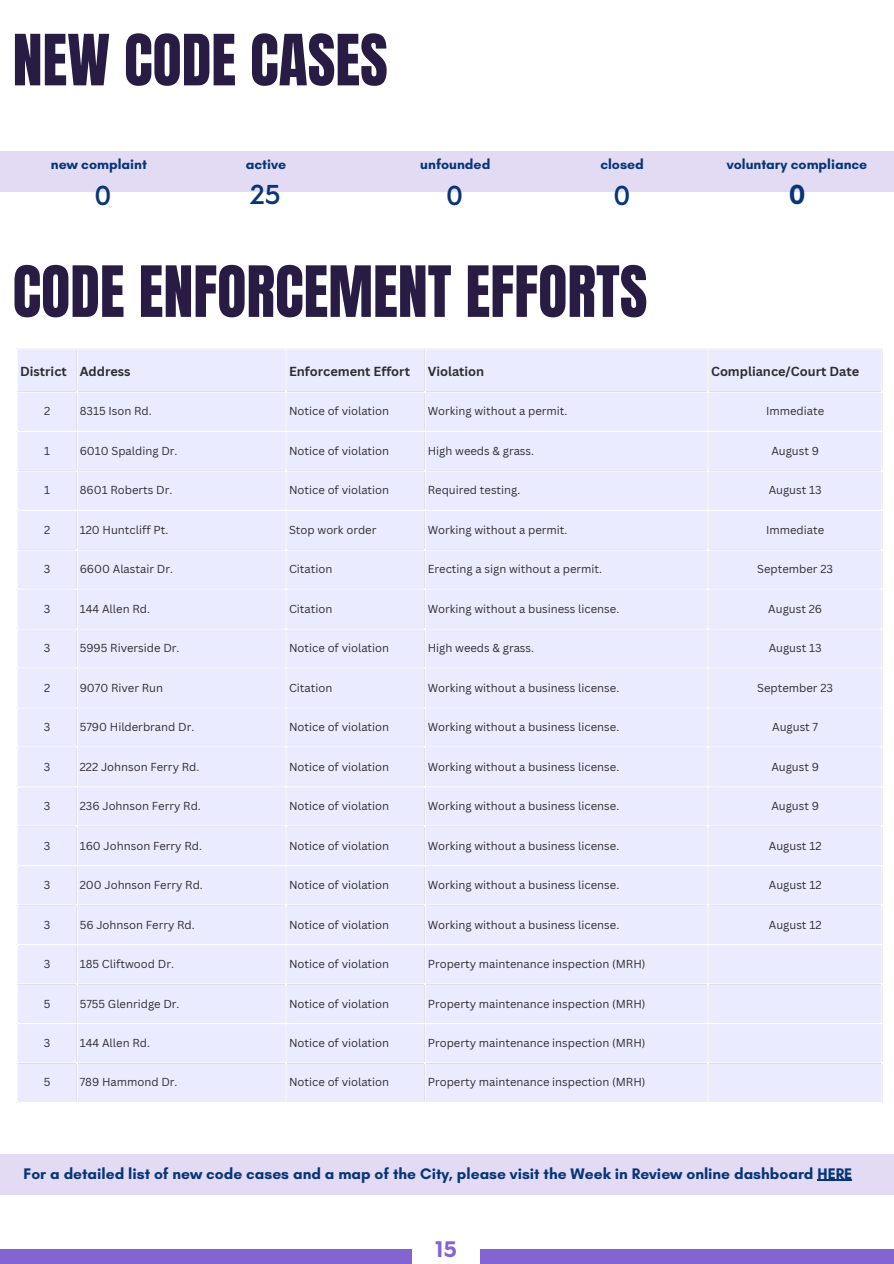
<style>
.page{position:relative;width:894px;height:1264px;background:#fff}
.page>*{position:absolute;margin:0;border:0;box-sizing:border-box;transform-origin:0 0}
.t1{font:60px "Anton";color:#281c44}
.t2{font:500 25.5px "Now";color:#073577}
.t3{font:700 25.5px "Now";color:#073577}
.t4{font:700 21px "Now";color:#8463d3}
.t5{font:700 15.6px "Glacial Indifference";color:#073577}
.t6{font:700 14.1px "Glacial Indifference";color:#073577}
.t7{font:700 12.75px "Canva Sans";color:#302d2e}
.t8{font:11.25px "Canva Sans";color:#302d2e}
</style>
<div class="page">
<div style="left:0;top:1249px;width:893px;height:14px;background:#8463d3"></div>
<div style="left:0;top:151px;width:893px;height:40px;background:#e3dbf4"></div>
<div style="left:412px;top:1230px;width:68px;height:33px;background:#fff"></div>
<div style="left:18px;top:349px;width:863px;height:752px;background:#eaebff"></div>
<hr style="left:76px;top:349px;width:1px;height:752px;background:#fff">
<hr style="left:285px;top:349px;width:2px;height:752px;background:#fff">
<hr style="left:424px;top:349px;width:1px;height:752px;background:#fff">
<hr style="left:707px;top:349px;width:1px;height:752px;background:#fff">
<hr style="left:17px;top:391px;width:865px;height:1px;background:#fff">
<hr style="left:17px;top:431px;width:865px;height:1px;background:#fff">
<hr style="left:17px;top:470px;width:865px;height:1px;background:#fff">
<hr style="left:17px;top:510px;width:865px;height:1px;background:#fff">
<hr style="left:17px;top:549px;width:865px;height:1px;background:#fff">
<hr style="left:17px;top:588px;width:865px;height:2px;background:#fff">
<hr style="left:17px;top:628px;width:865px;height:1px;background:#fff">
<hr style="left:17px;top:667px;width:865px;height:1px;background:#fff">
<hr style="left:17px;top:707px;width:865px;height:1px;background:#fff">
<hr style="left:17px;top:746px;width:865px;height:1px;background:#fff">
<hr style="left:17px;top:786px;width:865px;height:1px;background:#fff">
<hr style="left:17px;top:825px;width:865px;height:1px;background:#fff">
<hr style="left:17px;top:865px;width:865px;height:1px;background:#fff">
<hr style="left:17px;top:904px;width:865px;height:1px;background:#fff">
<hr style="left:17px;top:944px;width:865px;height:1px;background:#fff">
<hr style="left:17px;top:983px;width:865px;height:1px;background:#fff">
<hr style="left:17px;top:1022px;width:865px;height:2px;background:#fff">
<hr style="left:17px;top:1062px;width:865px;height:1px;background:#fff">
<div style="left:0;top:1153px;width:893px;height:41px;background:#e3dbf4"></div>
<hr style="left:817px;top:1179px;width:35px;height:1px;background:#073577">
<p class="t1" style="left:13px;top:17px;width:376px">NEW CODE CASES</p>
<p class="t6" style="left:51px;top:156px;width:98px">new complaint</p>
<p class="t2" style="left:94px;top:182px;width:19px">0</p>
<p class="t6" style="left:246px;top:155px;width:42px">active</p>
<p class="t2" style="left:250px;top:181px;width:33px">25</p>
<p class="t6" style="left:420px;top:156px;width:72px">unfounded</p>
<p class="t2" style="left:446px;top:182px;width:19px">0</p>
<p class="t6" style="left:726px;top:155px;width:142px">voluntary compliance</p>
<p class="t6" style="left:600px;top:156px;width:45px">closed</p>
<p class="t2" style="left:613px;top:182px;width:19px">0</p>
<p class="t3" style="left:788px;top:181px;width:19px">0</p>
<p class="t1" style="left:13px;top:248px;width:636px">CODE ENFORCEMENT EFFORTS</p>
<p class="t7" style="left:20px;top:362px;width:48px">District</p>
<h1 class="t7" style="left:80px;top:362px;width:52px">Address</h1>
<p class="t7" style="left:289px;top:362px;width:122px">Enforcement Effort</p>
<p class="t7" style="left:427px;top:362px;width:58px">Violation</p>
<p class="t7" style="left:710px;top:362px;width:150px">Compliance/Court Date</p>
<p class="t8" style="left:44px;top:403px;width:8px">2</p>
<p class="t8" style="left:80px;top:403px;width:73px">8315 Ison Rd.</p>
<p class="t8" style="left:289px;top:403px;width:102px">Notice of violation</p>
<p class="t8" style="left:427px;top:403px;width:141px">Working without a permit.</p>
<p class="t8" style="left:766px;top:403px;width:60px">Immediate</p>
<p class="t8" style="left:44px;top:443px;width:7px">1</p>
<p class="t8" style="left:80px;top:443px;width:99px">6010 Spalding Dr.</p>
<p class="t8" style="left:289px;top:443px;width:102px">Notice of violation</p>
<p class="t8" style="left:427px;top:443px;width:108px">High weeds &amp; grass.</p>
<p class="t8" style="left:771px;top:443px;width:49px">August 9</p>
<p class="t8" style="left:44px;top:482px;width:7px">1</p>
<p class="t8" style="left:80px;top:482px;width:94px">8601 Roberts Dr.</p>
<p class="t8" style="left:289px;top:482px;width:102px">Notice of violation</p>
<p class="t8" style="left:427px;top:482px;width:94px">Required testing.</p>
<p class="t8" style="left:768px;top:482px;width:54px">August 13</p>
<p class="t8" style="left:44px;top:522px;width:8px">2</p>
<p class="t8" style="left:80px;top:522px;width:90px">120 Huntcliff Pt.</p>
<p class="t8" style="left:289px;top:522px;width:89px">Stop work order</p>
<p class="t8" style="left:427px;top:522px;width:141px">Working without a permit.</p>
<p class="t8" style="left:766px;top:522px;width:60px">Immediate</p>
<p class="t8" style="left:44px;top:561px;width:8px">3</p>
<p class="t8" style="left:80px;top:561px;width:95px">6600 Alastair Dr.</p>
<p class="t8" style="left:289px;top:561px;width:45px">Citation</p>
<p class="t8" style="left:427px;top:561px;width:176px">Erecting a sign without a permit.</p>
<p class="t8" style="left:757px;top:561px;width:77px">September 23</p>
<p class="t8" style="left:44px;top:600px;width:8px">3</p>
<p class="t8" style="left:80px;top:600px;width:72px">144 Allen Rd.</p>
<p class="t8" style="left:289px;top:600px;width:45px">Citation</p>
<p class="t8" style="left:427px;top:600px;width:193px">Working without a business license.</p>
<p class="t8" style="left:768px;top:600px;width:55px">August 26</p>
<p class="t8" style="left:44px;top:640px;width:8px">3</p>
<p class="t8" style="left:80px;top:640px;width:101px">5995 Riverside Dr.</p>
<p class="t8" style="left:289px;top:640px;width:102px">Notice of violation</p>
<p class="t8" style="left:427px;top:640px;width:108px">High weeds &amp; grass.</p>
<p class="t8" style="left:768px;top:640px;width:54px">August 13</p>
<p class="t8" style="left:44px;top:679px;width:8px">2</p>
<p class="t8" style="left:80px;top:679px;width:85px">9070 River Run</p>
<p class="t8" style="left:289px;top:679px;width:45px">Citation</p>
<p class="t8" style="left:427px;top:679px;width:193px">Working without a business license.</p>
<p class="t8" style="left:757px;top:679px;width:77px">September 23</p>
<p class="t8" style="left:44px;top:719px;width:8px">3</p>
<p class="t8" style="left:80px;top:719px;width:116px">5790 Hilderbrand Dr.</p>
<p class="t8" style="left:289px;top:719px;width:102px">Notice of violation</p>
<p class="t8" style="left:427px;top:719px;width:193px">Working without a business license.</p>
<p class="t8" style="left:772px;top:719px;width:48px">August 7</p>
<p class="t8" style="left:44px;top:758px;width:8px">3</p>
<p class="t8" style="left:80px;top:758px;width:121px">222 Johnson Ferry Rd.</p>
<p class="t8" style="left:289px;top:758px;width:102px">Notice of violation</p>
<p class="t8" style="left:427px;top:758px;width:193px">Working without a business license.</p>
<p class="t8" style="left:771px;top:758px;width:49px">August 9</p>
<p class="t8" style="left:44px;top:798px;width:8px">3</p>
<p class="t8" style="left:80px;top:798px;width:123px">236 Johnson Ferry Rd.</p>
<p class="t8" style="left:289px;top:798px;width:102px">Notice of violation</p>
<p class="t8" style="left:427px;top:798px;width:193px">Working without a business license.</p>
<p class="t8" style="left:771px;top:798px;width:49px">August 9</p>
<p class="t8" style="left:44px;top:837px;width:8px">3</p>
<p class="t8" style="left:80px;top:837px;width:124px">160 Johnson Ferry Rd.</p>
<p class="t8" style="left:289px;top:837px;width:102px">Notice of violation</p>
<p class="t8" style="left:427px;top:837px;width:193px">Working without a business license.</p>
<p class="t8" style="left:768px;top:837px;width:54px">August 12</p>
<p class="t8" style="left:44px;top:877px;width:8px">3</p>
<p class="t8" style="left:80px;top:877px;width:125px">200 Johnson Ferry Rd.</p>
<p class="t8" style="left:289px;top:877px;width:102px">Notice of violation</p>
<p class="t8" style="left:427px;top:877px;width:193px">Working without a business license.</p>
<p class="t8" style="left:768px;top:877px;width:54px">August 12</p>
<p class="t8" style="left:44px;top:916px;width:8px">3</p>
<p class="t8" style="left:80px;top:916px;width:116px">56 Johnson Ferry Rd.</p>
<p class="t8" style="left:289px;top:916px;width:102px">Notice of violation</p>
<p class="t8" style="left:427px;top:916px;width:193px">Working without a business license.</p>
<p class="t8" style="left:768px;top:916px;width:54px">August 12</p>
<p class="t8" style="left:44px;top:956px;width:8px">3</p>
<p class="t8" style="left:80px;top:956px;width:96px">185 Cliftwood Dr.</p>
<p class="t8" style="left:289px;top:956px;width:102px">Notice of violation</p>
<p class="t8" style="left:427px;top:956px;width:219px">Property maintenance inspection (MRH)</p>
<p class="t8" style="left:44px;top:995px;width:8px">5</p>
<p class="t8" style="left:80px;top:995px;width:101px">5755 Glenridge Dr.</p>
<p class="t8" style="left:289px;top:995px;width:102px">Notice of violation</p>
<p class="t8" style="left:427px;top:995px;width:219px">Property maintenance inspection (MRH)</p>
<p class="t8" style="left:44px;top:1034px;width:8px">3</p>
<p class="t8" style="left:80px;top:1034px;width:72px">144 Allen Rd.</p>
<p class="t8" style="left:289px;top:1034px;width:102px">Notice of violation</p>
<p class="t8" style="left:427px;top:1034px;width:219px">Property maintenance inspection (MRH)</p>
<p class="t8" style="left:44px;top:1074px;width:8px">5</p>
<p class="t8" style="left:80px;top:1074px;width:99px">789 Hammond Dr.</p>
<p class="t8" style="left:289px;top:1074px;width:102px">Notice of violation</p>
<p class="t8" style="left:427px;top:1074px;width:219px">Property maintenance inspection (MRH)</p>
<p class="t5" style="left:24px;top:1163px;width:830px">For a detailed list of new code cases and a map of the City, please visit the Week in Review online dashboard HERE</p>
<h1 class="t4" style="left:435px;top:1237px;width:24px">15</h1>
</div>
